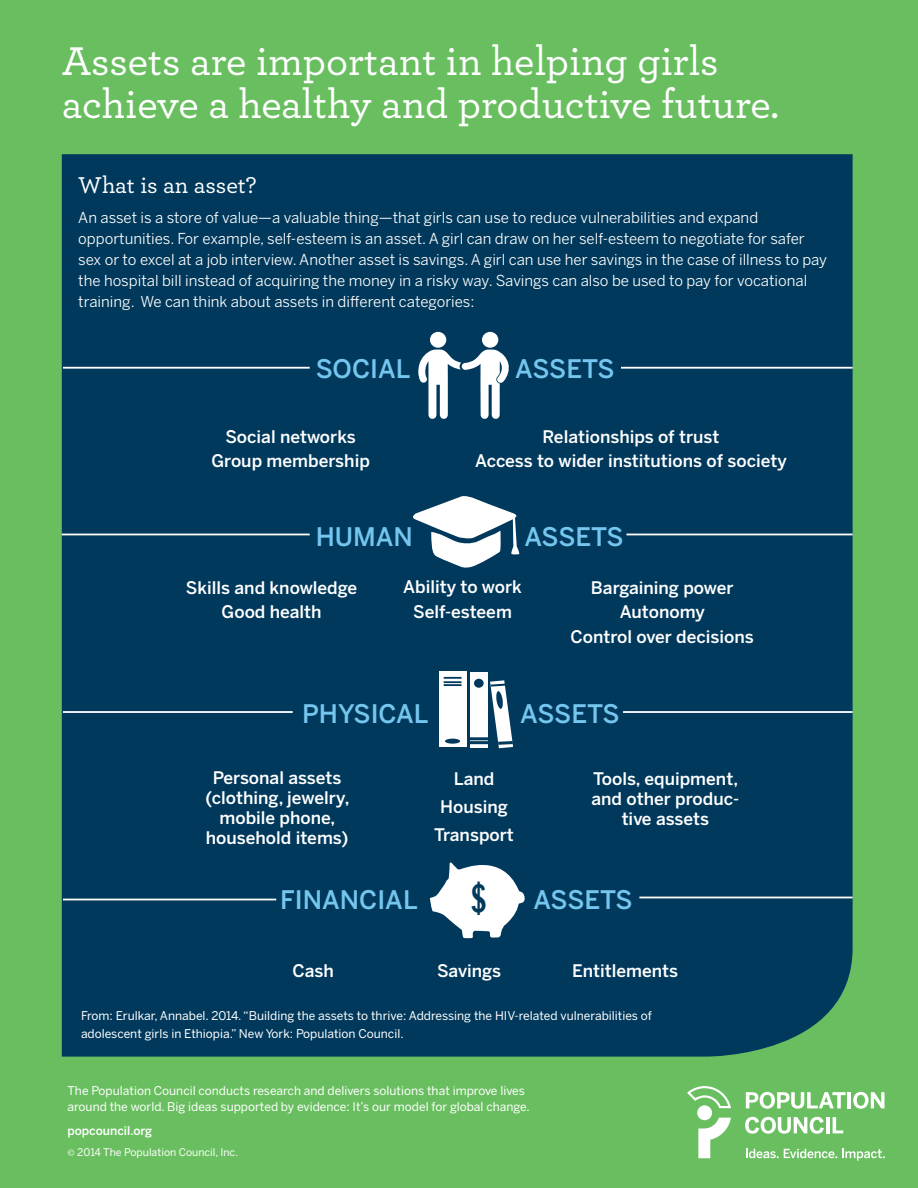
<style>
.page{position:relative;width:918px;height:1188px;background:#69bf60}
.page>*{position:absolute;margin:0;border:0;box-sizing:border-box;transform-origin:0 0}
.t1{font:500 42px/43.5px "Archer";color:#fff}
.Subhead1{font:500 25.35px "Benton Sans";color:#75c6ef}
.Subhead1-2{font:500 24px "Archer";color:#fff}
.Text{font:500 17.25px/20px "Benton Sans";color:#fff;text-align:center}
.Text-2{font:15px/21px "Benton Sans";color:#fff}
.Text-3{font:12px/16.5px "Benton Sans";color:#fff}
.Text-4{font:500 12px "Benton Sans";color:#fff}
.Text-5{font:10.5px "Benton Sans";color:#fff}
.s1{font-family:"Franklin Gothic Extra Cond";font-weight:400;font-size:38.85px;color:#00395c}
.s2{font-family:"Minion Pro"}
</style>
<div class="page">
<div style="left:62px;top:154px;width:791px;height:903px;background:#00395c"></div>
<div style="left:430px;top:332px;width:16px;height:16px;background:#fff;border-radius:50%"></div>
<div style="left:482px;top:332px;width:16px;height:16px;background:#fff;border-radius:50%"></div>
<svg style="left:418px;top:350px;width:92px;height:69px"></svg>
<hr style="left:63px;top:367px;width:247px;height:2px;background:#fff">
<hr style="left:621px;top:367px;width:232px;height:2px;background:#fff">
<svg style="left:410px;top:495px;width:111px;height:74px"></svg>
<hr style="left:62px;top:534px;width:248px;height:1px;background:#fff">
<hr style="left:626px;top:534px;width:227px;height:1px;background:#fff">
<div style="left:439px;top:671px;width:27px;height:76px;background:#fff"></div>
<div style="left:470px;top:672px;width:18px;height:75px;background:#fff"></div>
<svg style="left:444px;top:677px;width:18px;height:9px"></svg>
<hr style="left:470px;top:737px;width:20px;height:3px;background:#00395c">
<hr style="left:468px;top:741px;width:21px;height:3px;background:#00395c">
<div style="left:474px;top:679px;width:10px;height:9px;background:#00395c;border-radius:50%"></div>
<div style="left:445px;top:739px;width:15px;height:5px;background:#00395c;border-radius:50%"></div>
<svg style="left:489px;top:680px;width:27px;height:68px"></svg>
<hr style="left:63px;top:711px;width:230px;height:2px;background:#fff">
<hr style="left:623px;top:711px;width:230px;height:2px;background:#fff">
<svg style="left:430px;top:852px;width:95px;height:87px"></svg>
<hr style="left:63px;top:899px;width:213px;height:1px;background:#fff">
<hr style="left:639px;top:897px;width:214px;height:1px;background:#fff">
<svg style="left:746px;top:1092px;width:100px;height:17px"></svg>
<hr style="left:847px;top:1092px;width:4px;height:16px;background:#fff">
<svg style="left:853px;top:1092px;width:32px;height:17px"></svg>
<svg style="left:745px;top:1117px;width:79px;height:17px"></svg>
<hr style="left:826px;top:1117px;width:4px;height:16px;background:#fff">
<svg style="left:833px;top:1117px;width:10px;height:16px"></svg>
<div style="left:697px;top:1105px;width:15px;height:15px;background:#fff;border-radius:50%"></div>
<svg style="left:698px;top:1118px;width:33px;height:40px"></svg>
<svg style="left:746px;top:1149px;width:139px;height:12px;background:#92d08c"></svg>
<svg style="left:687px;top:1086px;width:44px;height:22px"></svg>
<p class="t1" style="left:62px;top:37px;width:719px">Assets are important in helping girls achieve a healthy and productive future.</p>
<p class="Subhead1-2" style="left:78px;top:168px;width:180px">What is an asset?</p>
<p class="Text-2" style="left:78px;top:207px;width:750px">An asset is a store of value—a valuable thing—that girls can use to reduce vulnerabilities and expand opportunities. For example, self-esteem is an asset. A girl can draw on her self-esteem to negotiate for safer sex or to excel at a job interview. Another asset is savings. A girl can use her savings in the case of illness to pay the hospital bill instead of acquiring the money in a risky way. Savings can also be used to pay for vocational training. We can think about assets in different categories:</p>
<p class="Subhead1" style="left:316px;top:354px;width:96px">SOCIAL</p>
<p class="Subhead1" style="left:515px;top:354px;width:101px">ASSETS</p>
<p class="Text" style="left:226px;top:426px;width:132px">Social networks</p>
<p class="Text" style="left:211px;top:451px;width:160px">Group membership</p>
<p class="Text" style="left:543px;top:426px;width:178px">Relationships of trust</p>
<p class="Text" style="left:475px;top:451px;width:313px">Access to wider institutions of society</p>
<p class="Subhead1" style="left:316px;top:521px;width:99px">HUMAN</p>
<p class="Subhead1" style="left:524px;top:521px;width:101px">ASSETS</p>
<p class="Text" style="left:186px;top:577px;width:173px">Skills and knowledge</p>
<p class="Text" style="left:222px;top:602px;width:102px">Good health</p>
<p class="Text" style="left:403px;top:577px;width:120px">Ability to work</p>
<p class="Text" style="left:413px;top:601px;width:100px">Self-esteem</p>
<p class="Text" style="left:591px;top:577px;width:144px">Bargaining power</p>
<p class="Text" style="left:620px;top:602px;width:87px">Autonomy</p>
<p class="Text" style="left:571px;top:626px;width:185px">Control over decisions</p>
<p class="Subhead1" style="left:302px;top:699px;width:128px">PHYSICAL</p>
<p class="Subhead1" style="left:520px;top:699px;width:101px">ASSETS</p>
<p class="Text" style="left:205px;top:767px;width:146px">Personal assets (clothing, jewelry, mobile phone, household items)</p>
<p class="Text" style="left:454px;top:769px;width:42px">Land</p>
<p class="Text" style="left:440px;top:797px;width:69px">Housing</p>
<p class="Text" style="left:434px;top:825px;width:81px">Transport</p>
<p class="Text" style="left:591px;top:769px;width:149px">Tools, equipment, and other produc&shy;tive assets</p>
<p class="Subhead1" style="left:280px;top:885px;width:139px">FINANCIAL</p>
<p class="Subhead1" style="left:471px;top:885px;width:163px"><span class="s1">$</span> ASSETS</p>
<p class="Text" style="left:292px;top:961px;width:43px">Cash</p>
<p class="Text" style="left:437px;top:961px;width:66px">Savings</p>
<p class="Text" style="left:572px;top:961px;width:107px">Entitlements</p>
<p class="Text-3" style="left:81px;top:1007px;width:572px;line-height:18px">From: Erulkar, Annabel. 2014. “Building the assets to thrive: Addressing the HIV-related vulnerabilities of adolescent girls in Ethiopia.” New York: Population Council.</p>
<p class="Text-3" style="left:68px;top:1082px;width:464px">The Population Council conducts research and delivers solutions that improve lives around the world. Big ideas supported by evidence: It’s our model for global change.</p>
<p class="Text-4" style="left:68px;top:1124px;width:86px">popcouncil.org</p>
<p class="Text-5" style="left:68px;top:1146px;width:172px"><span class="s2">©</span> 2014 The Population Council, Inc.</p>
</div>
